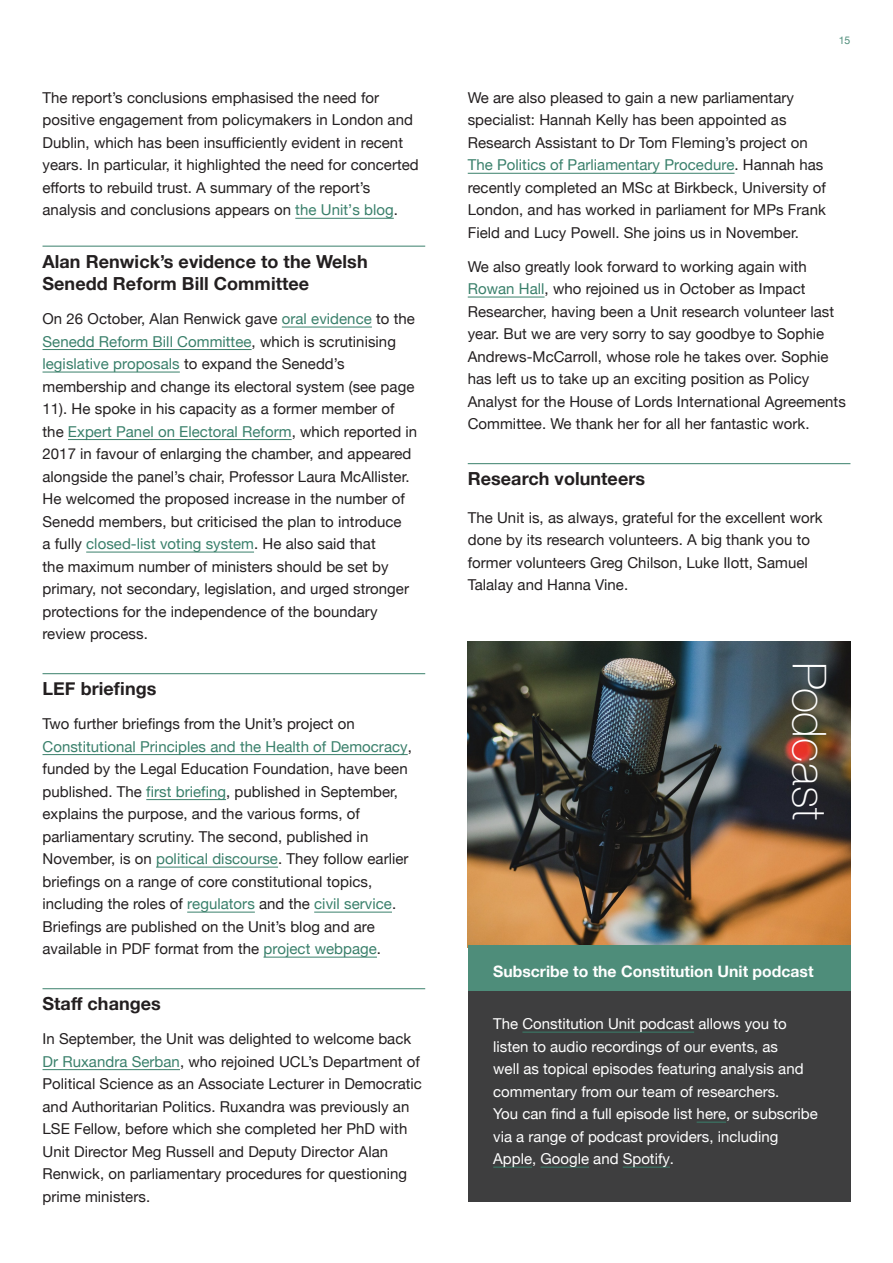
<style>
.page{position:relative;width:893px;height:1263px;background:#fff}
.page>*{position:absolute;margin:0;border:0;box-sizing:border-box;transform-origin:0 0}
.t1{font:100 46.5px "Helvetica Neue";color:#fff}
._2020_H2{font:700 18px/22.5px "Helvetica Neue";letter-spacing:.005em;color:#231f20}
.t2{font:700 15.75px "Helvetica Neue";color:#fff}
.t3{font:15px/22.5px "Helvetica Neue";letter-spacing:.005em;color:#231f20}
.t4{font:15px/22.5px "Helvetica Neue";color:#fff}
.t5{font:10.5px "Helvetica Neue";color:#4e8d7a}
.s1{color:#3a806b}
</style>
<div class="page">
<hr style="left:295px;top:218px;width:99px;height:1px;background:#3a806b">
<hr style="left:43px;top:246px;width:382px;height:1px;background:#3a806b">
<hr style="left:282px;top:327px;width:90px;height:1px;background:#3a806b">
<hr style="left:43px;top:349px;width:209px;height:1px;background:#3a806b">
<hr style="left:43px;top:372px;width:137px;height:1px;background:#3a806b">
<hr style="left:68px;top:439px;width:224px;height:1px;background:#3a806b">
<hr style="left:86px;top:552px;width:168px;height:1px;background:#3a806b">
<hr style="left:43px;top:673px;width:382px;height:1px;background:#3a806b">
<hr style="left:43px;top:754px;width:365px;height:1px;background:#3a806b">
<hr style="left:146px;top:799px;width:80px;height:1px;background:#3a806b">
<hr style="left:156px;top:867px;width:122px;height:1px;background:#3a806b">
<hr style="left:187px;top:912px;width:68px;height:1px;background:#3a806b">
<hr style="left:314px;top:912px;width:78px;height:1px;background:#3a806b">
<hr style="left:263px;top:957px;width:114px;height:1px;background:#3a806b">
<hr style="left:43px;top:988px;width:382px;height:1px;background:#3a806b">
<hr style="left:43px;top:1069px;width:137px;height:1px;background:#3a806b">
<hr style="left:468px;top:173px;width:266px;height:1px;background:#3a806b">
<hr style="left:468px;top:297px;width:77px;height:1px;background:#3a806b">
<hr style="left:468px;top:463px;width:382px;height:1px;background:#3a806b">
<img style="left:468px;top:641px;width:382px;height:304px">
<div style="left:468px;top:988px;width:382px;height:214px;background:#3e3e3f"></div>
<div style="left:468px;top:945px;width:382px;height:46px;background:#4e8d7a"></div>
<hr style="left:522px;top:1032px;width:172px;height:1px;background:#3a806b">
<svg style="left:697px;top:1122px;width:29px;height:1px"></svg>
<hr style="left:493px;top:1167px;width:39px;height:1px;background:#3a806b">
<hr style="left:540px;top:1167px;width:49px;height:1px;background:#3a806b">
<hr style="left:623px;top:1167px;width:47px;height:1px;background:#3a806b">
<p class="t3" style="left:43px;top:87px;width:378px">The report’s conclusions emphasised the need for positive engagement from policymakers in London and Dublin, which has been insufficiently evident in recent years. In particular, it highlighted the need for concerted efforts to rebuild trust. A summary of the report’s analysis and conclusions appears on <span class="s1">the Unit’s blog</span>.</p>
<p class="_2020_H2" style="left:43px;top:251px;width:327px">Alan Renwick’s evidence to the Welsh<br>Senedd Reform Bill Committee</p>
<p class="t3" style="left:43px;top:308px;width:376px">On 26 October, Alan Renwick gave <span class="s1">oral evidence</span> to the <span class="s1">Senedd Reform Bill Committee</span>, which is scrutinising <span class="s1">legislative proposals</span> to expand the Senedd’s membership and change its electoral system (see page 11). He spoke in his capacity as a former member of the <span class="s1">Expert Panel on Electoral Reform</span>, which reported in 2017 in favour of enlarging the chamber, and appeared alongside the panel’s chair, Professor Laura McAllister.<br>He welcomed the proposed increase in the number of Senedd members, but criticised the plan to introduce<br>a fully <span class="s1">closed-list voting system</span>. He also said that<br>the maximum number of ministers should be set by primary, not secondary, legislation, and urged stronger protections for the independence of the boundary review process.</p>
<p class="_2020_H2" style="left:43px;top:678px;width:115px">LEF briefings</p>
<p class="t3" style="left:43px;top:713px;width:371px">Two further briefings from the Unit’s project on <span class="s1">Constitutional Principles and the Health of Democracy</span>, funded by the Legal Education Foundation, have been published. The <span class="s1">first briefing</span>, published in September, explains the purpose, and the various forms, of parliamentary scrutiny. The second, published in November, is on <span class="s1">political discourse</span>. They follow earlier briefings on a range of core constitutional topics, including the roles of <span class="s1">regulators</span> and the <span class="s1">civil service</span>.<br>Briefings are published on the Unit’s blog and are available in PDF format from the <span class="s1">project webpage</span>.</p>
<p class="_2020_H2" style="left:43px;top:993px;width:120px">Staff changes</p>
<p class="t3" style="left:43px;top:1028px;width:381px">In September, the Unit was delighted to welcome back <span class="s1">Dr Ruxandra Serban</span>, who rejoined UCL’s Department of Political Science as an Associate Lecturer in Democratic and Authoritarian Politics. Ruxandra was previously an LSE Fellow, before which she completed her PhD with Unit Director Meg Russell and Deputy Director Alan Renwick, on parliamentary procedures for questioning prime ministers.</p>
<p class="t5" style="left:839px;top:33px;width:13px">15</p>
<p class="t3" style="left:468px;top:87px;width:360px">We are also pleased to gain a new parliamentary specialist: Hannah Kelly has been appointed as Research Assistant to Dr Tom Fleming’s project on <span class="s1">The Politics of Parliamentary Procedure</span>. Hannah has recently completed an MSc at Birkbeck, University of London, and has worked in parliament for MPs Frank Field and Lucy Powell. She joins us in November.</p>
<p class="t3" style="left:468px;top:256px;width:380px">We also greatly look forward to working again with <span class="s1">Rowan Hall</span>, who rejoined us in October as Impact Researcher, having been a Unit research volunteer last year. But we are very sorry to say goodbye to Sophie Andrews-McCarroll, whose role he takes over. Sophie has left us to take up an exciting position as Policy Analyst for the House of Lords International Agreements Committee. We thank her for all her fantastic work.</p>
<p class="_2020_H2" style="left:468px;top:468px;width:179px">Research volunteers</p>
<p class="t3" style="left:468px;top:507px;width:356px">The Unit is, as always, grateful for the excellent work done by its research volunteers. A big thank you to former volunteers Greg Chilson, Luke Ilott, Samuel Talalay and Hanna Vine.</p>
<p class="t1" style="left:844px;top:662px;width:160px;rotate:90deg">Podcast</p>
<p class="t2" style="left:493px;top:959px;width:322px">Subscribe to the Constitution Unit podcast</p>
<p class="t4" style="left:493px;top:1013px;width:326px">The Constitution Unit podcast allows you to listen to audio recordings of our events, as<br>well as topical episodes featuring analysis and commentary from our team of researchers.<br>You can find a full episode list here, or subscribe via a range of podcast providers, including Apple, Google and Spotify.</p>
</div>
